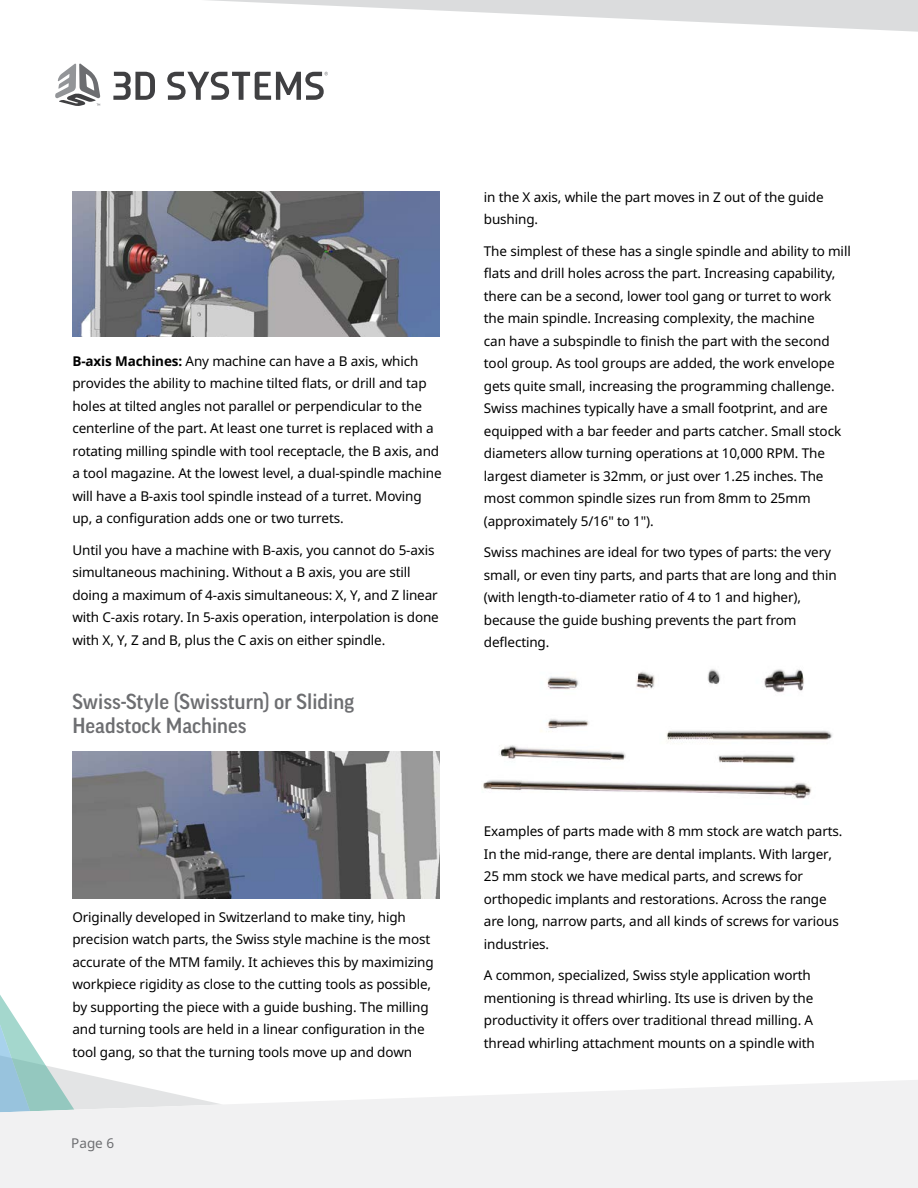
<style>
.page{position:relative;width:918px;height:1188px;background:#fff}
.page>*{position:absolute;margin:0;border:0;box-sizing:border-box;transform-origin:0 0}
.t1{font:500 21px/24px "Good Pro";color:#6d6e71}
.t2{font:13.5px/22.5px "Noto Sans";letter-spacing:-.01em;color:#000}
.t3{font:13.5px "Noto Sans";color:#6d6e71}
.s1{font-weight:700}
</style>
<div class="page">
<svg style="left:55px;top:64px;width:45px;height:42px"></svg>
<svg style="left:113px;top:72px;width:42px;height:28px"></svg>
<svg style="left:0;top:995px;width:110px;height:85px"></svg>
<svg style="left:167px;top:0;width:751px;height:100px"></svg>
<svg style="left:0;top:1080px;width:918px;height:108px;fill:#f1f1f2"></svg>
<img style="left:72px;top:751px;width:368px;height:147px">
<img style="left:483px;top:669px;width:350px;height:130px">
<img style="left:73px;top:191px;width:366px;height:146px">
<p class="t2" style="left:72px;top:349px;width:371px"><span class="s1">B-axis Machines:</span> Any machine can have a B axis, which provides the ability to machine tilted flats, or drill and tap holes at tilted angles not parallel or perpendicular to the centerline of the part. At least one turret is replaced with a rotating milling spindle with tool receptacle, the B axis, and a tool magazine. At the lowest level, a dual-spindle machine will have a B-axis tool spindle instead of a turret. Moving up, a configuration adds one or two turrets.</p>
<p class="t2" style="left:72px;top:538px;width:368px">Until you have a machine with B-axis, you cannot do 5-axis simultaneous machining. Without a B axis, you are still doing a maximum of 4-axis simultaneous: X, Y, and Z linear with C-axis rotary. In 5-axis operation, interpolation is done with X, Y, Z and B, plus the C axis on either spindle.</p>
<h1 class="t1" style="left:72px;top:689px;width:283px">Swiss-Style (Swissturn) or Sliding<br>Headstock Machines</h1>
<p class="t2" style="left:72px;top:905px;width:363px">Originally developed in Switzerland to make tiny, high precision watch parts, the Swiss style machine is the most accurate of the MTM family. It achieves this by maximizing workpiece rigidity as close to the cutting tools as possible, by supporting the piece with a guide bushing. The milling and turning tools are held in a linear configuration in the tool gang, so that the turning tools move up and down</p>
<p class="t3" style="left:71px;top:1134px;width:44px">Page 6</p>
<p class="t2" style="left:484px;top:185px;width:341px">in the X axis, while the part moves in Z out of the guide bushing.</p>
<p class="t2" style="left:484px;top:239px;width:368px">The simplest of these has a single spindle and ability to mill flats and drill holes across the part. Increasing capability, there can be a second, lower tool gang or turret to work the main spindle. Increasing complexity, the machine<br>can have a subspindle to finish the part with the second tool group. As tool groups are added, the work envelope gets quite small, increasing the programming challenge.<br>Swiss machines typically have a small footprint, and are equipped with a bar feeder and parts catcher. Small stock diameters allow turning operations at 10,000 RPM. The largest diameter is 32mm, or just over 1.25 inches. The most common spindle sizes run from 8mm to 25mm (approximately 5/16" to 1").</p>
<p class="t2" style="left:484px;top:541px;width:354px">Swiss machines are ideal for two types of parts: the very small, or even tiny parts, and parts that are long and thin (with length-to-diameter ratio of 4 to 1 and higher), because the guide bushing prevents the part from deflecting.</p>
<p class="t2" style="left:484px;top:820px;width:360px">Examples of parts made with 8 mm stock are watch parts.<br>In the mid-range, there are dental implants. With larger, 25 mm stock we have medical parts, and screws for orthopedic implants and restorations. Across the range are long, narrow parts, and all kinds of screws for various industries.</p>
<p class="t2" style="left:484px;top:964px;width:332px">A common, specialized, Swiss style application worth mentioning is thread whirling. Its use is driven by the productivity it offers over traditional thread milling. A thread whirling attachment mounts on a spindle with</p>
</div>
